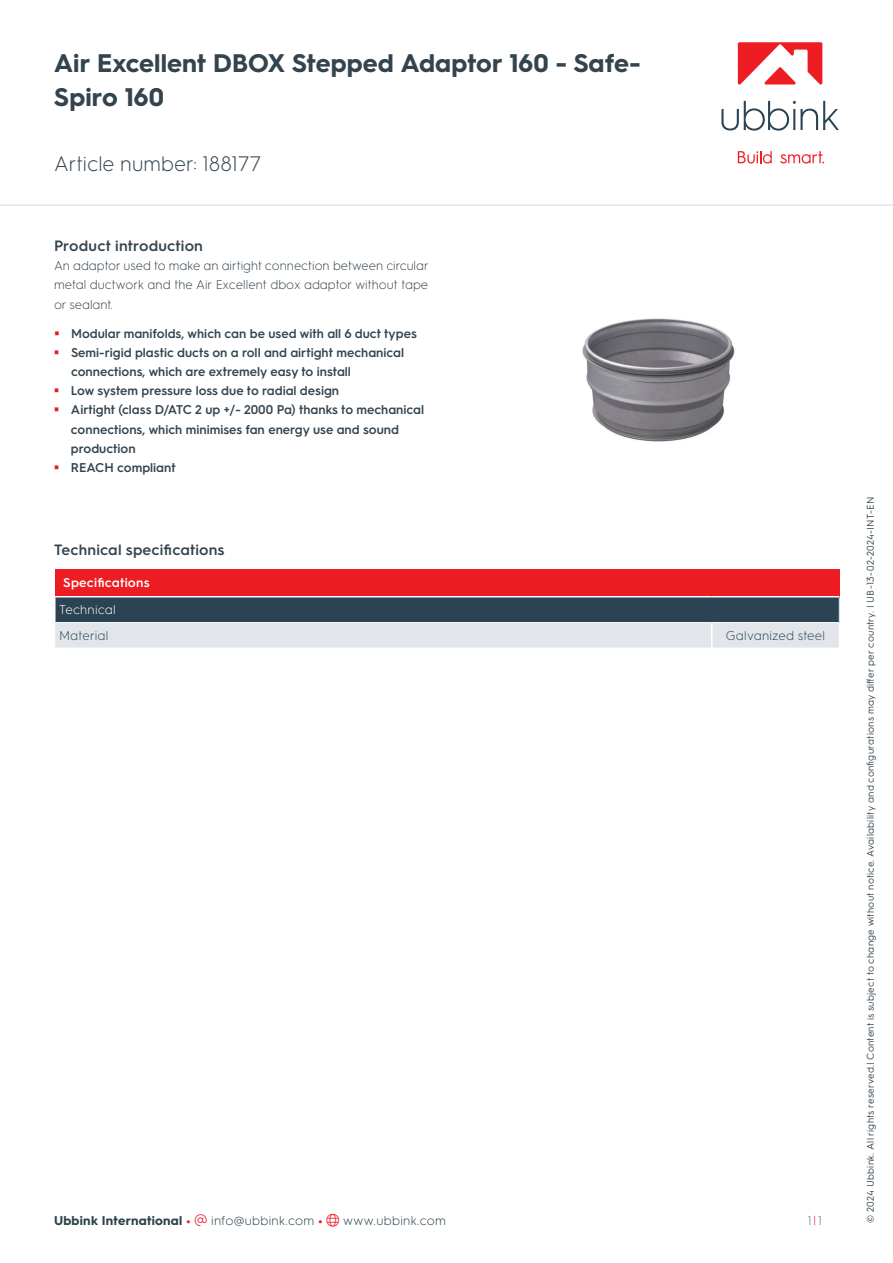
<style>
.page{position:relative;width:893px;height:1263px;background:#fff}
.page>*{position:absolute;margin:0;border:0;box-sizing:border-box;transform-origin:0 0}
.t1{font:700 25.5px/34px "HGS3";letter-spacing:.005em;color:#33444f}
.t2{font:300 21px "HGS3";color:#33444f}
.t3{font:600 15px "HGS3";letter-spacing:.01em;color:#33444f}
.t4{font:600 12.75px/19.2px "HGS3";color:#33444f}
.t5{font:300 12.75px/19.2px "HGS3";color:#33444f;text-align:justify}
.t6{font:300 12.75px "HGS3";letter-spacing:.02em;color:#2c424c}
.t7{font:300 12.75px "HGS3";letter-spacing:.015em;color:#2c4354}
.t8{font:600 12.75px "HGS3";letter-spacing:.015em;color:#fff}
.t9{font:300 12.75px "HGS3";letter-spacing:.015em;color:#fff}
.t10{font:300 12.75px "HGS3";color:#66737c}
.t11{font:9.75px "HGS3";letter-spacing:.025em;color:#33444f}
.s1{font-weight:700}
.s2{font-weight:700;color:#e31e25}
.s3{color:#ee1f2d}
.s4{color:#e31e25}
</style>
<div class="page">
<div style="left:55px;top:569px;width:784px;height:28px;background:#ee1d23"></div>
<hr style="left:54px;top:596px;width:658px;height:1px;background:#fff">
<hr style="left:712px;top:596px;width:127px;height:1px;background:#fff">
<svg style="left:55px;top:597px;width:785px;height:51px"></svg>
<img style="left:582px;top:318px;width:153px;height:124px">
<hr style="left:0;top:204px;width:893px;height:2px;background:#e1e4e6">
<svg style="left:721px;top:101px;width:118px;height:30px"></svg>
<svg style="left:738px;top:151px;width:34px;height:13px"></svg>
<svg style="left:780px;top:151px;width:44px;height:13px"></svg>
<svg style="left:738px;top:42px;width:84px;height:43px"></svg>
<h1 class="t1" style="left:54px;top:45px;width:588px">Air Excellent DBOX Stepped Adaptor 160 - Safe-<br>Spiro 160</h1>
<h2 class="t2" style="left:54px;top:150px;width:209px">Article number: 188177</h2>
<p class="t3" style="left:54px;top:235px;width:150px">Product introduction</p>
<p class="t5" style="left:54px;top:255px;width:376px">An adaptor used to make an airtight connection between circular metal ductwork and the Air Excellent dbox adaptor without tape or sealant.</p>
<p class="t4" style="left:71px;top:323px;width:355px">Modular manifolds, which can be used with all 6 duct types Semi-rigid plastic ducts on a roll and airtight mechanical connections, which are extremely easy to install<br>Low system pressure loss due to radial design<br>Airtight (class D/ATC 2 up +/- 2000 Pa) thanks to mechanical connections, which minimises fan energy use and sound production<br>REACH compliant</p>
<p class="t3" style="left:54px;top:539px;width:172px">Technical specifications</p>
<p class="t8" style="left:63px;top:573px;width:88px">Specifications</p>
<p class="t9" style="left:59px;top:601px;width:58px">Technical</p>
<p class="t7" style="left:59px;top:626px;width:51px">Material</p>
<p class="t7" style="left:726px;top:626px;width:101px">Galvanized steel</p>
<p class="t6" style="left:54px;top:1211px;width:394px"><span class="s1">Ubbink International</span> <span class="s2">•</span> <span class="s3">▼</span> info@ubbink.com <span class="s2">•</span> <span class="s3">●□</span> www.ubbink.com</p>
<p class="t10" style="left:808px;top:1211px;width:16px">1<span class="s4">|</span>1</p>
<p class="t11" style="left:864px;top:1222px;width:727px;rotate:-90deg">© 2024 Ubbink. All rights reserved.| Content is subject to change without notice. Availability and configurations may differ per country. | UB-13-02-2024-INT-EN</p>
</div>
